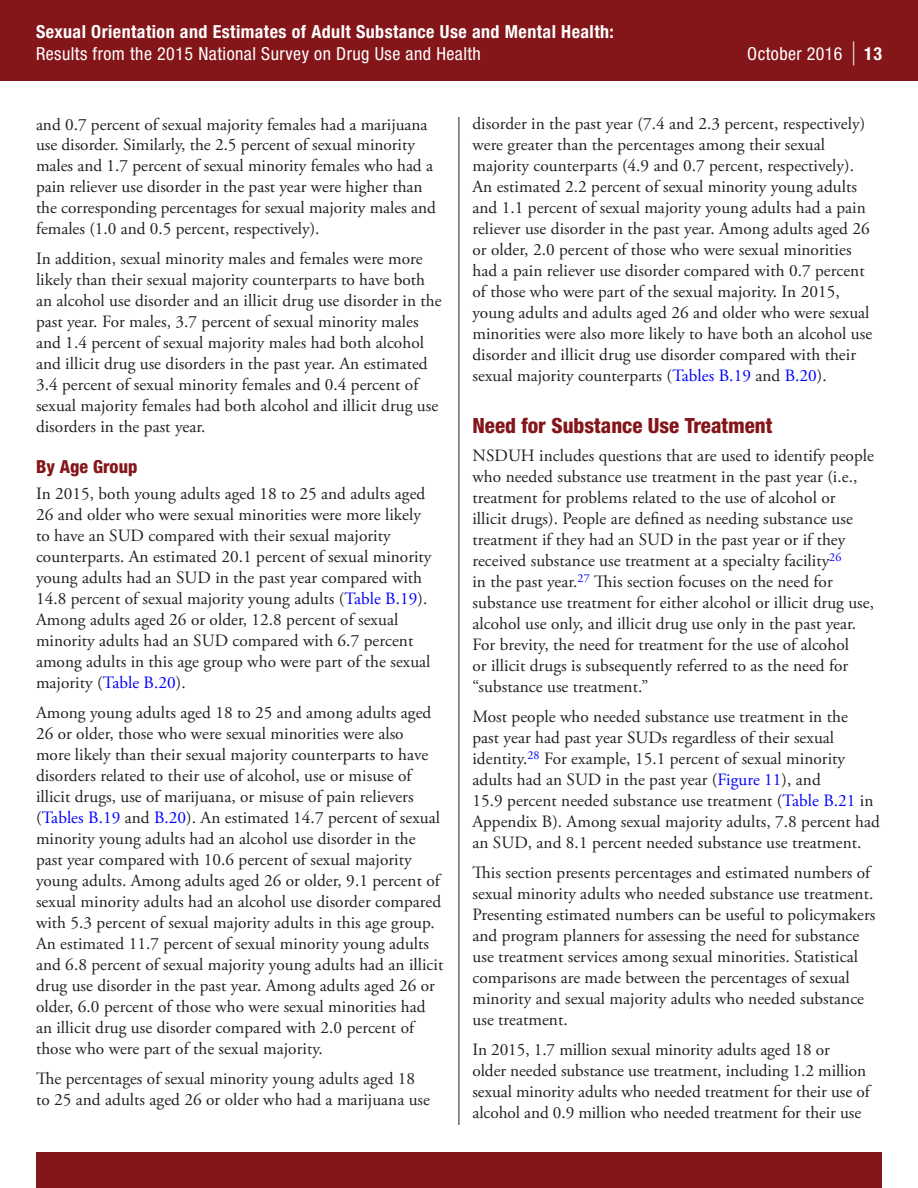
<style>
.page{position:relative;width:918px;height:1188px;background:#fff}
.page>*{position:absolute;margin:0;border:0;box-sizing:border-box;transform-origin:0 0}
.t1{font:800 condensed 21px "Helvetica Neue LT Std";color:#841519}
.t2{font:700 condensed 18px "Helvetica Neue LT Std";letter-spacing:.025em;color:#fff}
.t3{font:condensed 18px "Helvetica Neue LT Std";letter-spacing:.025em;color:#fff}
.t4{font:800 condensed 18px "Helvetica Neue LT Std";letter-spacing:.005em;color:#841519}
.t5{font:17.25px/21px "Adobe Garamond Pro";letter-spacing:.005em;color:#231f20}
.s1{font-size:32.4px}
.s2{font-weight:700}
.s3{color:#00f}
</style>
<div class="page">
<div style="left:0;top:0;width:918px;height:81px;background:#841519"></div>
<div style="left:36px;top:1152px;width:846px;height:36px;background:#841519"></div>
<hr style="left:459px;top:117px;width:1px;height:1008px;background:#231f20">
<p class="t2" style="left:36px;top:21px;width:579px">Sexual Orientation and Estimates of Adult Substance Use and Mental Health:</p>
<p class="t3" style="left:36px;top:43px;width:446px">Results from the 2015 National Survey on Drug Use and Health</p>
<p class="t3" style="left:747px;top:43px;width:136px">October 2016 <span class="s1">|</span> <span class="s2">13</span></p>
<p class="t5" style="left:36px;top:114px;width:402px">and 0.7 percent of sexual majority females had a marijuana use disorder. Similarly, the 2.5 percent of sexual minority males and 1.7 percent of sexual minority females who had a pain reliever use disorder in the past year were higher than the corresponding percentages for sexual majority males and females (1.0 and 0.5 percent, respectively).</p>
<p class="t5" style="left:36px;top:249px;width:407px">In addition, sexual minority males and females were more likely than their sexual majority counterparts to have both an alcohol use disorder and an illicit drug use disorder in the past year. For males, 3.7 percent of sexual minority males and 1.4 percent of sexual majority males had both alcohol and illicit drug use disorders in the past year. An estimated 3.4 percent of sexual minority females and 0.4 percent of sexual majority females had both alcohol and illicit drug use disorders in the past year.</p>
<h3 class="t4" style="left:36px;top:455px;width:103px">By Age Group</h3>
<p class="t5" style="left:36px;top:484px;width:397px">In 2015, both young adults aged 18 to 25 and adults aged 26 and older who were sexual minorities were more likely to have an SUD compared with their sexual majority counterparts. An estimated 20.1 percent of sexual minority young adults had an SUD in the past year compared with 14.8 percent of sexual majority young adults (<span class="s3">Table B.19</span>).<br>Among adults aged 26 or older, 12.8 percent of sexual minority adults had an SUD compared with 6.7 percent among adults in this age group who were part of the sexual majority (<span class="s3">Table B.20</span>).</p>
<p class="t5" style="left:36px;top:703px;width:409px">Among young adults aged 18 to 25 and among adults aged 26 or older, those who were sexual minorities were also<br>more likely than their sexual majority counterparts to have disorders related to their use of alcohol, use or misuse of illicit drugs, use of marijuana, or misuse of pain relievers (<span class="s3">Tables B.19</span> and <span class="s3">B.20</span>). An estimated 14.7 percent of sexual minority young adults had an alcohol use disorder in the past year compared with 10.6 percent of sexual majority young adults. Among adults aged 26 or older, 9.1 percent of sexual minority adults had an alcohol use disorder compared with 5.3 percent of sexual majority adults in this age group.<br>An estimated 11.7 percent of sexual minority young adults and 6.8 percent of sexual majority young adults had an illicit drug use disorder in the past year. Among adults aged 26 or older, 6.0 percent of those who were sexual minorities had an illicit drug use disorder compared with 2.0 percent of those who were part of the sexual majority.</p>
<p class="t5" style="left:36px;top:1069px;width:396px">The percentages of sexual minority young adults aged 18 to 25 and adults aged 26 or older who had a marijuana use</p>
<p class="t5" style="left:472px;top:114px;width:401px">disorder in the past year (7.4 and 2.3 percent, respectively) were greater than the percentages among their sexual majority counterparts (4.9 and 0.7 percent, respectively).<br>An estimated 2.2 percent of sexual minority young adults and 1.1 percent of sexual majority young adults had a pain reliever use disorder in the past year. Among adults aged 26 or older, 2.0 percent of those who were sexual minorities had a pain reliever use disorder compared with 0.7 percent of those who were part of the sexual majority. In 2015, young adults and adults aged 26 and older who were sexual minorities were also more likely to have both an alcohol use disorder and illicit drug use disorder compared with their sexual majority counterparts (<span class="s3">Tables B.19</span> and <span class="s3">B.20</span>).</p>
<h2 class="t1" style="left:472px;top:413px;width:301px">Need for Substance Use Treatment</h2>
<p class="t5" style="left:472px;top:446px;width:403px">NSDUH includes questions that are used to identify people who needed substance use treatment in the past year (i.e., treatment for problems related to the use of alcohol or illicit drugs). People are defined as needing substance use treatment if they had an SUD in the past year or if they received substance use treatment at a specialty facility<sup>26<br></sup>in the past year.<sup>27</sup> This section focuses on the need for substance use treatment for either alcohol or illicit drug use, alcohol use only, and illicit drug use only in the past year.<br>For brevity, the need for treatment for the use of alcohol<br>or illicit drugs is subsequently referred to as the need for “substance use treatment.”</p>
<p class="t5" style="left:473px;top:707px;width:409px">Most people who needed substance use treatment in the<br>past year had past year SUDs regardless of their sexual identity.<sup>28</sup> For example, 15.1 percent of sexual minority adults had an SUD in the past year (<span class="s3">Figure 11</span>), and<br>15.9 percent needed substance use treatment (<span class="s3">Table B.21</span> in Appendix B). Among sexual majority adults, 7.8 percent had an SUD, and 8.1 percent needed substance use treatment.</p>
<p class="t5" style="left:473px;top:863px;width:404px">This section presents percentages and estimated numbers of sexual minority adults who needed substance use treatment.<br>Presenting estimated numbers can be useful to policymakers and program planners for assessing the need for substance use treatment services among sexual minorities. Statistical comparisons are made between the percentages of sexual minority and sexual majority adults who needed substance use treatment.</p>
<p class="t5" style="left:473px;top:1040px;width:399px">In 2015, 1.7 million sexual minority adults aged 18 or<br>older needed substance use treatment, including 1.2 million sexual minority adults who needed treatment for their use of alcohol and 0.9 million who needed treatment for their use</p>
</div>
